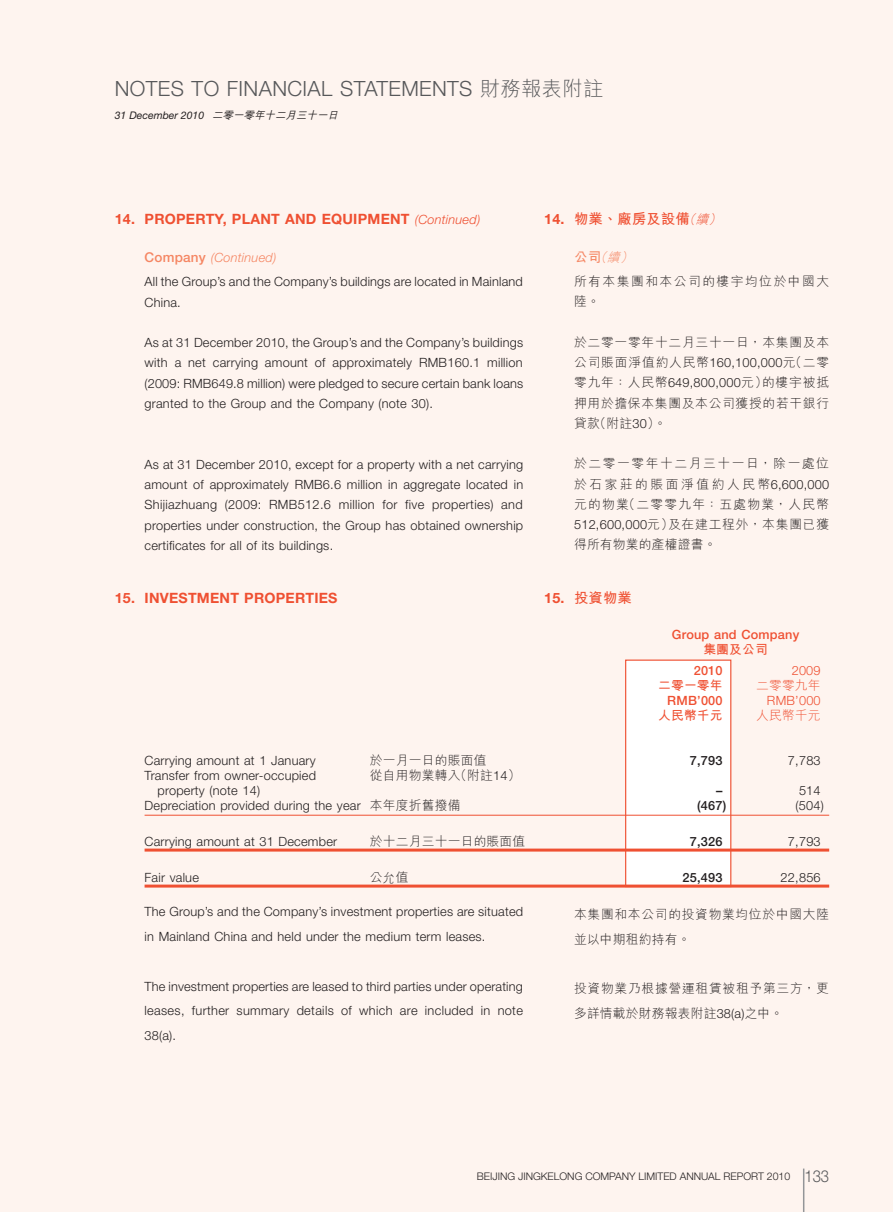
<style>
.page{position:relative;width:893px;height:1212px;background:#fef4ef}
.page>*{position:absolute;margin:0;border:0;box-sizing:border-box;transform-origin:0 0}
.t1{font:300 21px "Helvetica Neue LT Std";letter-spacing:.015em;color:#57585a}
.t2{font:700 14.25px "Helvetica Neue LT Std";letter-spacing:.015em;color:#ef5032}
.t3{font:700 14.25px "M Hei HK";letter-spacing:.015em;color:#ef5032}
.t4{font:300 12.75px/20.2px "Helvetica Neue LT Std";letter-spacing:.015em;color:#231f20;text-align:justify}
.t5{font:300 12.75px/20.2px "M Hei HK";letter-spacing:.055em;color:#231f20;text-align:justify}
.t6{font:300 12.75px "M Hei HK";letter-spacing:.015em;color:#231f20}
.t7{font:500 12.75px/15px "Helvetica Neue LT Std";letter-spacing:.015em;color:#ef5032;text-align:center}
.t8{font:300 12.75px/24.5px "M Hei HK";letter-spacing:.12em;color:#231f20}
.t9{font:500 12.75px "Helvetica Neue LT Std";letter-spacing:.015em;color:#231f20}
.t10{font:300 12.75px "Helvetica Neue LT Std";letter-spacing:.015em;color:#ef5032}
.t11{font:700 12.75px "M Hei HK";letter-spacing:.015em;color:#ef5032}
.t12{font:300 12.75px "M Hei HK";letter-spacing:.015em;color:#ef5032}
.t13{font:300 10.5px "Helvetica Neue LT Std";color:#231f20}
.t14{font:italic 10.5px "Helvetica Neue LT Std";color:#231f20}
.s1{font-family:"M Hei HK";font-size:20.25px}
.s2{font-family:"M Hei HK";font-weight:500}
.s3{font-weight:300;font-style:italic;font-size:12.75px}
.s4{font-weight:500;font-size:13.5px;color:#f58663}
.s5{font-style:italic;color:#f58663}
.s6{font-family:"Helvetica Neue LT Std"}
.s7{font-weight:700;font-size:13.5px;color:#f58663}
.s8{font-family:"M Hei HK";font-weight:700}
.s9{font-family:"M Hei HK"}
.s10{font-size:16.5px;color:#57585a}
</style>
<div class="page">
<hr style="left:803px;top:1168px;width:1px;height:44px;background:#939598">
<div style="left:626px;top:660px;width:105px;height:226px;background:#fff"></div>
<div style="left:625px;top:659px;width:106px;height:228px;border:1px solid #ef5032"></div>
<hr style="left:145px;top:815px;width:684px;height:1px;background:#ef5032">
<hr style="left:145px;top:848px;width:684px;height:3px;background:#ef5032">
<hr style="left:145px;top:884px;width:684px;height:3px;background:#ef5032">
<p class="t1" style="left:115px;top:75px;width:490px">NOTES TO FINANCIAL STATEMENTS <span class="s1">財務報表附註</span></p>
<p class="t14" style="left:115px;top:109px;width:228px">3 1 December 20 1 0 <span class="s2">二零一零年十二月三十一日</span></p>
<p class="t2" style="left:115px;top:211px;width:367px">14. PROPERTY, PLANT AND EQUIPMENT <span class="s3">(Continued)</span></p>
<p class="t4" style="left:145px;top:245px;width:380px;line-height:24.5px"><span class="s4">Company</span> <span class="s5">(Continued)<br></span>All the Group’s and the Company’s buildings are located in Mainland</p>
<p class="t4" style="left:145px;top:292px;width:38px">China.</p>
<p class="t4" style="left:145px;top:332px;width:380px">As at 31 December 2010, the Group’s and the Company’s buildings with a net carrying amount of approximately RMB160.1 million (2009: RMB649.8 million) were pledged to secure certain bank loans granted to the Group and the Company (note 30).</p>
<p class="t4" style="left:145px;top:454px;width:380px">As at 31 December 2010, except for a property with a net carrying amount of approximately RMB6.6 million in aggregate located in Shijiazhuang (2009: RMB512.6 million for five properties) and properties under construction, the Group has obtained ownership certificates for all of its buildings.</p>
<p class="t2" style="left:115px;top:589px;width:224px">15. INVESTMENT PROPERTIES</p>
<p class="t3" style="left:544px;top:208px;width:182px"><span class="s6">14.</span> 物業、廠房及設備<span class="s3">（續）</span></p>
<p class="t8" style="left:574px;top:244px;width:257px"><span class="s7">公司</span><span class="s5">（續）<br></span>所有本集團和本公司的樓宇均位於中國大</p>
<p class="t5" style="left:574px;top:291px;width:27px">陸。</p>
<p class="t5" style="left:574px;top:331px;width:257px">於二零一零年十二月三十一日，本集團及本公司賬面淨值約人民幣<span class="s6">160,100,000</span>元（二零零九年：人民幣<span class="s6">649,800,000</span>元）的樓宇被抵押用於擔保本集團及本公司獲授的若干銀行貸款（附註<span class="s6">30</span>）。</p>
<p class="t5" style="left:574px;top:453px;width:257px">於二零一零年十二月三十一日，除一處位於石家莊的賬面淨值約人民幣<span class="s6">6,600,000</span>元的物業（二零零九年：五處物業，人民幣<span class="s6">512,600,000</span>元）及在建工程外，本集團已獲得所有物業的產權證書。</p>
<p class="t3" style="left:544px;top:587px;width:89px"><span class="s6">15.</span> 投資物業</p>
<p class="t7" style="left:672px;top:626px;width:129px">Group and Company<span class="s8">集團及公司</span></p>
<p class="t7" style="left:694px;top:662px;width:31px">2010</p>
<p class="t10" style="left:792px;top:662px;width:31px">2009</p>
<p class="t11" style="left:658px;top:676px;width:66px">二零一零年</p>
<p class="t12" style="left:756px;top:676px;width:66px">二零零九年</p>
<p class="t7" style="left:667px;top:692px;width:57px">RMB’000</p>
<p class="t10" style="left:767px;top:692px;width:55px">RMB’000</p>
<p class="t11" style="left:658px;top:706px;width:66px">人民幣千元</p>
<p class="t12" style="left:756px;top:706px;width:66px">人民幣千元</p>
<p class="t4" style="left:145px;top:750px;width:173px">Carrying amount at 1 January</p>
<p class="t6" style="left:370px;top:751px;width:118px">於一月一日的賬面值</p>
<p class="t9" style="left:690px;top:752px;width:34px">7,793</p>
<p class="t4" style="left:788px;top:750px;width:34px">7,783</p>
<p class="t4" style="left:145px;top:765px;width:173px">Transfer from owner-occupied</p>
<p class="t6" style="left:370px;top:766px;width:152px">從自用物業轉入（附註<span class="s6">14</span>）</p>
<p class="t4" style="left:158px;top:780px;width:104px">property (note 14)</p>
<p class="t9" style="left:716px;top:782px;width:8px">–</p>
<p class="t4" style="left:799px;top:780px;width:23px">514</p>
<p class="t4" style="left:145px;top:795px;width:317px">Depreciation provided during the year <span class="s9">本年度折舊撥備</span></p>
<p class="t9" style="left:697px;top:797px;width:31px">(467)</p>
<p class="t4" style="left:795px;top:795px;width:30px">(504)</p>
<p class="t4" style="left:145px;top:831px;width:194px">Carrying amount at 31 December</p>
<p class="t6" style="left:370px;top:832px;width:157px">於十二月三十一日的賬面值</p>
<p class="t9" style="left:690px;top:833px;width:34px">7,326</p>
<p class="t4" style="left:788px;top:831px;width:34px">7,793</p>
<p class="t4" style="left:145px;top:867px;width:56px">Fair value</p>
<p class="t5" style="left:370px;top:866px;width:40px">公允值</p>
<p class="t9" style="left:683px;top:869px;width:42px">25,493</p>
<p class="t4" style="left:781px;top:867px;width:42px">22,856</p>
<p class="t4" style="left:145px;top:899px;width:380px;line-height:24.8px">The Group’s and the Company’s investment properties are situated in Mainland China and held under the medium term leases.</p>
<p class="t5" style="left:574px;top:901px;width:257px;line-height:24.8px">本集團和本公司的投資物業均位於中國大陸並以中期租約持有。</p>
<p class="t5" style="left:574px;top:975px;width:257px;line-height:24.8px">投資物業乃根據營運租賃被租予第三方，更多詳情載於財務報表附註<span class="s6">38(a)</span>之中。</p>
<p class="t4" style="left:145px;top:973px;width:380px;line-height:24.8px">The investment properties are leased to third parties under operating leases, further summary details of which are included in note 38(a).</p>
<p class="t13" style="left:477px;top:1170px;width:354px">BEIJING JINGKELONG COMPANY LIMITED ANNUAL REPORT 2010 <span class="s10">133</span></p>
</div>
